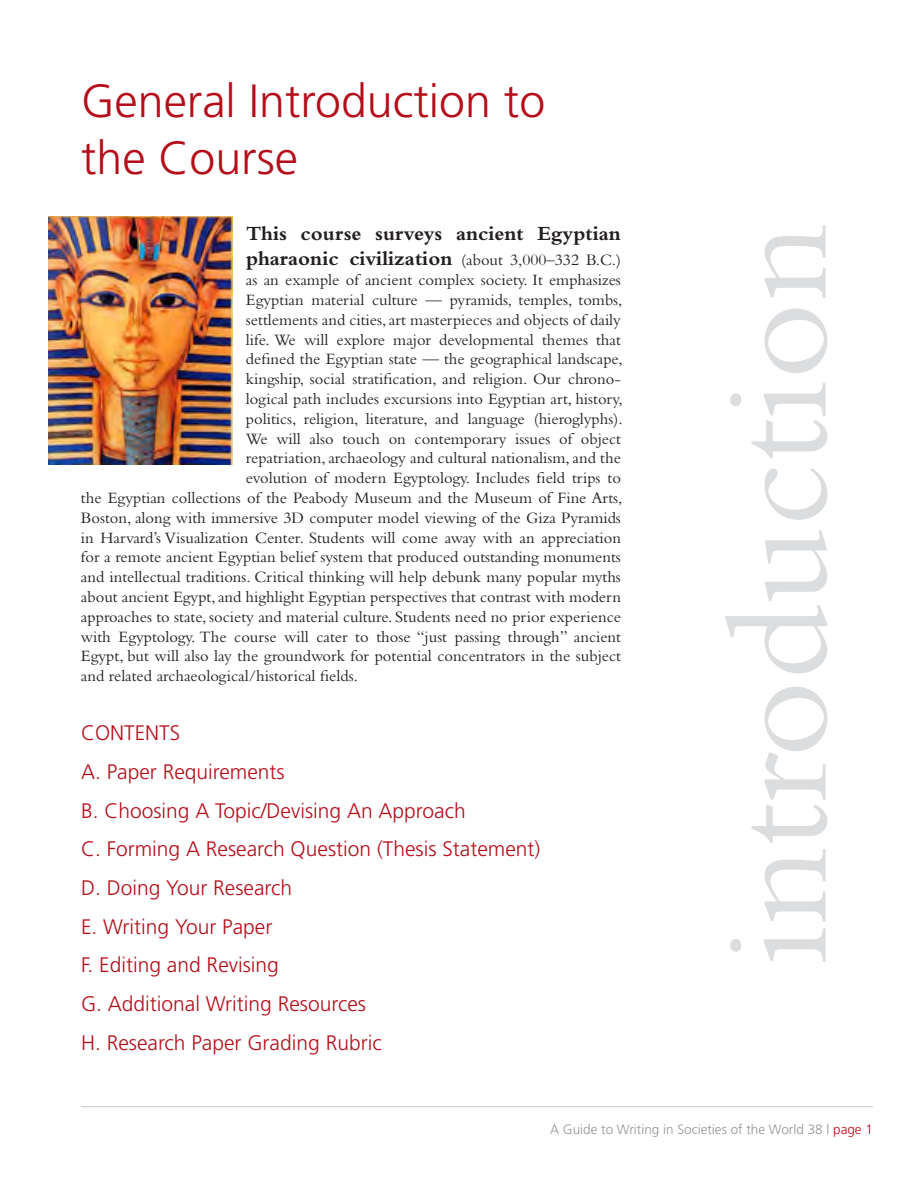
<style>
.page{position:relative;width:918px;height:1188px;background:#fff}
.page>*{position:absolute;margin:0;border:0;box-sizing:border-box;transform-origin:0 0}
.t1{font:150px "Bembo";color:#dcdddf}
.A_head{font:300 46.5px/57px "Frutiger";color:#b50e1a}
.B-head{font:300 21px "Frutiger";color:#b50e1a}
.Body_Copy_no_ident{font:700 21px/25.2px "Bembo";color:#231f20}
.Body_Copy_no_ident-2{font:16.5px "Bembo";color:#231f20}
.t2{font:300 13.5px "Frutiger";color:#939598}
.s1{font-weight:400;font-size:16.5px}
.s2{color:#b50e1a}
</style>
<div class="page">
<hr style="left:81px;top:1106px;width:792px;height:1px;background:#c7c8ca">
<img style="left:49px;top:216px;width:183px;height:248px">
<p class="A_head" style="left:81px;top:73px;width:466px">General Introduction to the Course</p>
<p class="Body_Copy_no_ident" style="left:246px;top:221px;width:377px">This course surveys ancient Egyptian pharaonic civilization <span class="s1">(about 3,000–332 B.C.)</span></p>
<p class="Body_Copy_no_ident-2" style="left:246px;top:270px;width:376px">as an example of ancient complex society. It emphasizes</p>
<p class="Body_Copy_no_ident-2" style="left:246px;top:290px;width:378px">Egyptian material culture — pyramids, temples, tombs,</p>
<p class="Body_Copy_no_ident-2" style="left:246px;top:310px;width:376px">settlements and cities, art masterpieces and objects of daily</p>
<p class="Body_Copy_no_ident-2" style="left:246px;top:330px;width:376px">life. We will explore major developmental themes that</p>
<p class="Body_Copy_no_ident-2" style="left:246px;top:350px;width:378px">defined the Egyptian state — the geographical landscape,</p>
<p class="Body_Copy_no_ident-2" style="left:246px;top:369px;width:376px">kingship, social stratification, and religion. Our chrono-</p>
<p class="Body_Copy_no_ident-2" style="left:246px;top:389px;width:378px">logical path includes excursions into Egyptian art, history,</p>
<p class="Body_Copy_no_ident-2" style="left:246px;top:409px;width:378px">politics, religion, literature, and language (hieroglyphs).</p>
<p class="Body_Copy_no_ident-2" style="left:246px;top:429px;width:376px">We will also touch on contemporary issues of object</p>
<p class="Body_Copy_no_ident-2" style="left:246px;top:449px;width:376px">repatriation, archaeology and cultural nationalism, and the</p>
<p class="Body_Copy_no_ident-2" style="left:246px;top:468px;width:376px">evolution of modern Egyptology. Includes field trips to</p>
<p class="Body_Copy_no_ident-2" style="left:81px;top:488px;width:543px">the Egyptian collections of the Peabody Museum and the Museum of Fine Arts,</p>
<p class="Body_Copy_no_ident-2" style="left:81px;top:508px;width:541px">Boston, along with immersive 3D computer model viewing of the Giza Pyramids</p>
<p class="Body_Copy_no_ident-2" style="left:81px;top:528px;width:541px">in Harvard’s Visualization Center. Students will come away with an appreciation</p>
<p class="Body_Copy_no_ident-2" style="left:81px;top:548px;width:541px">for a remote ancient Egyptian belief system that produced outstanding monuments</p>
<p class="Body_Copy_no_ident-2" style="left:81px;top:567px;width:541px">and intellectual traditions. Critical thinking will help debunk many popular myths</p>
<p class="Body_Copy_no_ident-2" style="left:81px;top:587px;width:541px">about ancient Egypt, and highlight Egyptian perspectives that contrast with modern</p>
<p class="Body_Copy_no_ident-2" style="left:81px;top:607px;width:542px">approaches to state, society and material culture. Students need no prior experience</p>
<p class="Body_Copy_no_ident-2" style="left:81px;top:627px;width:541px">with Egyptology. The course will cater to those “just passing through” ancient</p>
<p class="Body_Copy_no_ident-2" style="left:81px;top:647px;width:541px">Egypt, but will also lay the groundwork for potential concentrators in the subject</p>
<p class="Body_Copy_no_ident-2" style="left:81px;top:666px;width:279px">and related archaeological/historical fields.</p>
<p class="B-head" style="left:81px;top:721px;width:101px">CONTENTS</p>
<p class="B-head" style="left:81px;top:760px;width:205px">A. Paper Requirements</p>
<p class="B-head" style="left:81px;top:798px;width:386px">B. Choosing A Topic/Devising An Approach</p>
<p class="B-head" style="left:81px;top:837px;width:461px">C. Forming A Research Question (Thesis Statement)</p>
<p class="B-head" style="left:81px;top:876px;width:213px">D. Doing Your Research</p>
<p class="B-head" style="left:81px;top:914px;width:193px">E. Writing Your Paper</p>
<p class="B-head" style="left:81px;top:953px;width:200px">F. Editing and Revising</p>
<p class="B-head" style="left:81px;top:992px;width:287px">G. Additional Writing Resources</p>
<p class="B-head" style="left:81px;top:1031px;width:302px">H. Research Paper Grading Rubric</p>
<p class="t1" style="left:691px;top:964px;width:742px;rotate:-90deg">introduction</p>
<p class="t2" style="left:550px;top:1122px;width:324px">A Guide to Writing in Societies of the World 38 | <span class="s2">page 1</span></p>
</div>
